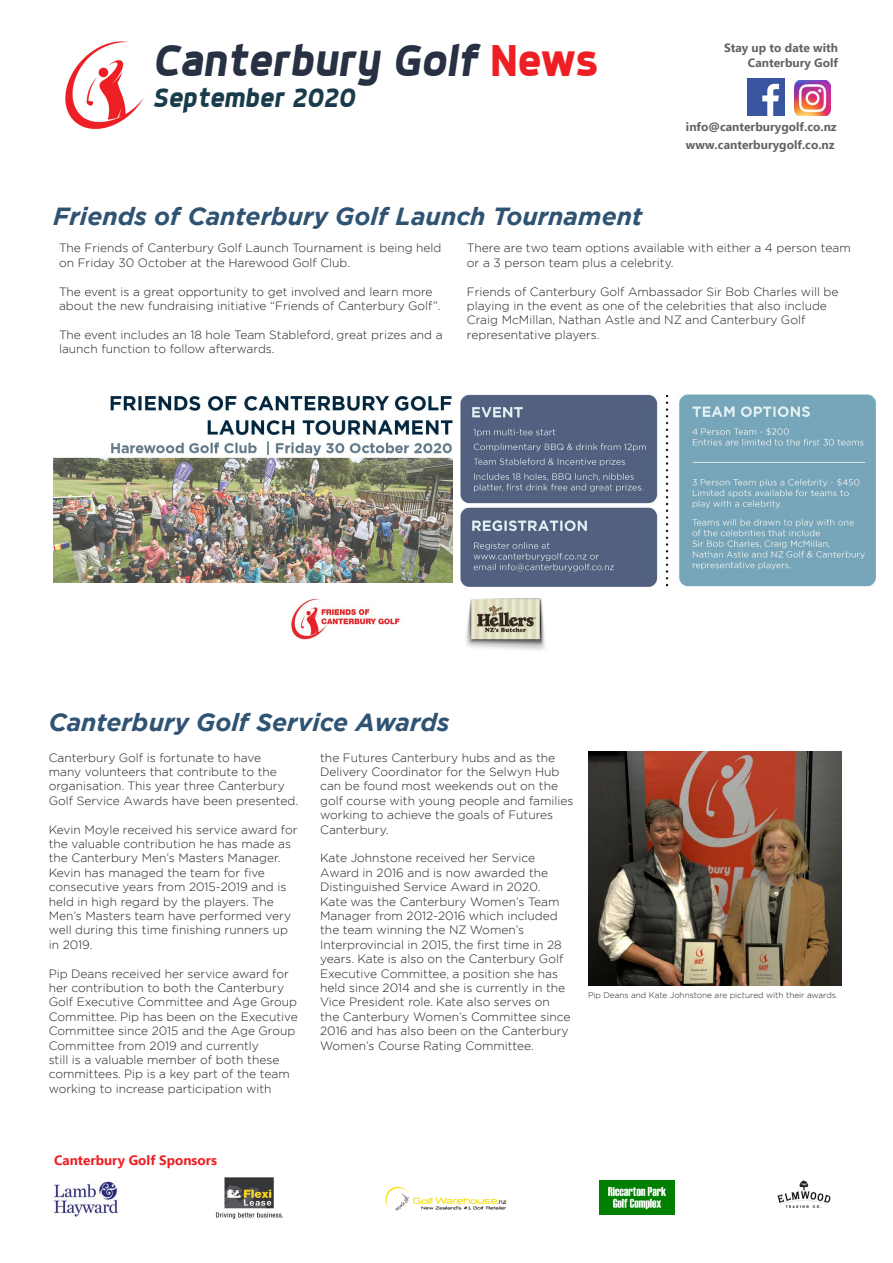
<style>
.page{position:relative;width:893px;height:1263px;background:#fff}
.page>*{position:absolute;margin:0;border:0;box-sizing:border-box;transform-origin:0 0}
.Heading_Black{font:italic 700 45px "Dyno";color:#283143}
.Helv_Heading_Red{font:italic 700 27px "Dyno";color:#193b4b}
.Article__Heading{font:italic 700 24.75px "Gotham";color:#2f5373}
.t1{font:700 13.5px "Ebrima";color:#ed1f24}
.Article__body_no_ind{font:300 12px/14.4px "Gotham";color:#231f20}
.Brief__Body{font:700 12px/18px "Ebrima";color:#636366}
.t2{font:300 8.25px "Gotham";color:#231f20}
.s1{font-style:normal;color:#ed1f24}
</style>
<div class="page">
<img style="left:54px;top:1181px;width:64px;height:36px">
<img style="left:777px;top:1180px;width:54px;height:28px">
<img style="left:215px;top:1177px;width:68px;height:42px">
<img style="left:599px;top:1180px;width:76px;height:35px">
<img style="left:385px;top:1186px;width:122px;height:25px">
<img style="left:748px;top:79px;width:36px;height:36px">
<img style="left:794px;top:80px;width:37px;height:35px">
<img style="left:53px;top:395px;width:400px;height:187px">
<img style="left:460px;top:394px;width:417px;height:193px">
<img style="left:588px;top:752px;width:253px;height:234px">
<img style="left:291px;top:598px;width:254px;height:53px">
<img style="left:65px;top:41px;width:79px;height:88px">
<p class="Heading_Black" style="left:153px;top:33px;width:448px">Canterbury Golf <span class="s1">News</span></p>
<p class="Helv_Heading_Red" style="left:153px;top:81px;width:204px">September 2020</p>
<p class="Brief__Body" style="left:724px;top:38px;width:116px">Stay up to date with</p>
<p class="Brief__Body" style="left:748px;top:53px;width:92px">Canterbury Golf</p>
<p class="Brief__Body" style="left:686px;top:117px;width:152px">info@canterburygolf.co.nz www.canterburygolf.co.nz</p>
<p class="Article__Heading" style="left:53px;top:200px;width:591px">Friends of Canterbury Golf Launch Tournament</p>
<p class="Article__body_no_ind" style="left:59px;top:241px;width:384px">The Friends of Canterbury Golf Launch Tournament is being held on Friday 30 October at the Harewood Golf Club.</p>
<p class="Article__body_no_ind" style="left:59px;top:284px;width:383px">The event is a great opportunity to get involved and learn more about the new fundraising initiative “Friends of Canterbury Golf”.</p>
<p class="Article__body_no_ind" style="left:59px;top:327px;width:385px">The event includes an 18 hole Team Stableford, great prizes and a launch function to follow afterwards.</p>
<p class="Article__body_no_ind" style="left:467px;top:241px;width:385px">There are two team options available with either a 4 person team or a 3 person team plus a celebrity.</p>
<p class="Article__body_no_ind" style="left:467px;top:284px;width:373px">Friends of Canterbury Golf Ambassador Sir Bob Charles will be playing in the event as one of the celebrities that also include Craig McMillan, Nathan Astle and NZ and Canterbury Golf representative players.</p>
<p class="Article__Heading" style="left:49px;top:706px;width:402px">Canterbury Golf Service Awards</p>
<p class="Article__body_no_ind" style="left:49px;top:750px;width:251px">Canterbury Golf is fortunate to have<br>many volunteers that contribute to the organisation. This year three Canterbury Golf Service Awards have been presented.</p>
<p class="Article__body_no_ind" style="left:49px;top:822px;width:250px">Kevin Moyle received his service award for the valuable contribution he has made as the Canterbury Men’s Masters Manager.<br>Kevin has managed the team for five consecutive years from 2015-2019 and is held in high regard by the players. The Men’s Masters team have performed very well during this time finishing runners up in 2019.</p>
<p class="Article__body_no_ind" style="left:49px;top:966px;width:251px">Pip Deans received her service award for her contribution to both the Canterbury Golf Executive Committee and Age Group Committee. Pip has been on the Executive Committee since 2015 and the Age Group Committee from 2019 and currently<br>still is a valuable member of both these committees. Pip is a key part of the team working to increase participation with</p>
<p class="Article__body_no_ind" style="left:320px;top:750px;width:255px">the Futures Canterbury hubs and as the Delivery Coordinator for the Selwyn Hub can be found most weekends out on the golf course with young people and families working to achieve the goals of Futures Canterbury.</p>
<p class="Article__body_no_ind" style="left:320px;top:851px;width:252px">Kate Johnstone received her Service Award in 2016 and is now awarded the Distinguished Service Award in 2020.<br>Kate was the Canterbury Women’s Team Manager from 2012-2016 which included the team winning the NZ Women’s Interprovincial in 2015, the first time in 28 years. Kate is also on the Canterbury Golf Executive Committee, a position she has held since 2014 and she is currently in the Vice President role. Kate also serves on the Canterbury Women’s Committee since 2016 and has also been on the Canterbury Women’s Course Rating Committee.</p>
<p class="t2" style="left:588px;top:989px;width:251px">Pip Deans and Kate Johnstone are pictured with their awards.</p>
<p class="t1" style="left:54px;top:1150px;width:165px">Canterbury Golf Sponsors</p>
</div>
